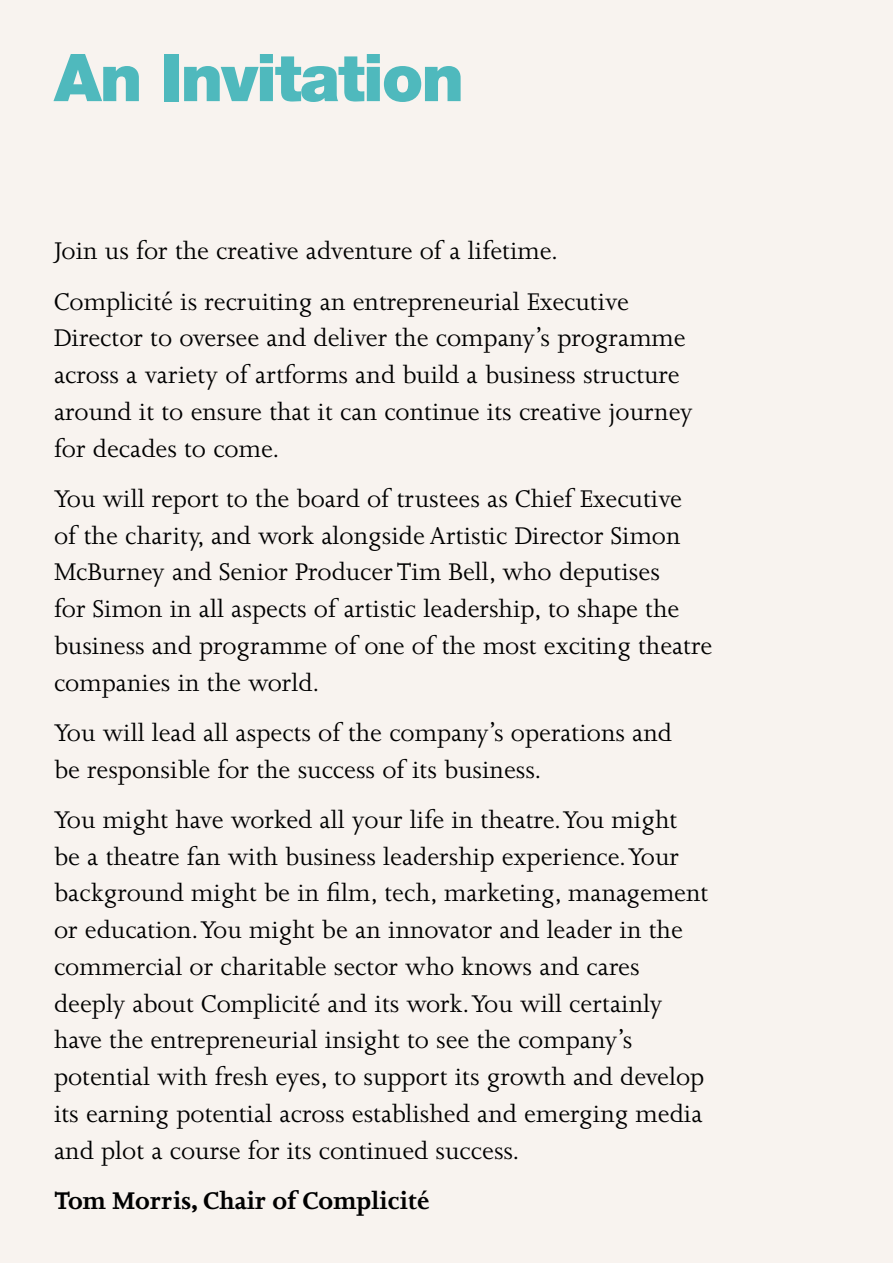
<style>
.page{position:relative;width:893px;height:1263px;background:#f8f3ef}
.page>*{position:absolute;margin:0;border:0;box-sizing:border-box;transform-origin:0 0}
.t1{font:900 66px "Helvetica Neue LT Std";letter-spacing:-.03em;color:#4fb9bd}
.t2{font:27.75px/36.8px "Joanna MT Std";color:#000}
.t3{font:700 27.75px "Joanna MT Std";color:#000}
</style>
<div class="page">
<h1 class="t1" style="left:54px;top:38px;width:412px">An Invitation</h1>
<p class="t2" style="left:54px;top:226px;width:576px;line-height:50.2px">Join us for the creative adventure of a lifetime.<br>Complicité is recruiting an entrepreneurial Executive</p>
<p class="t2" style="left:54px;top:320px;width:640px">Director to oversee and deliver the company’s programme across a variety of artforms and build a business structure around it to ensure that it can continue its creative journey for decades to come.</p>
<p class="t2" style="left:54px;top:480px;width:660px">You will report to the board of trustees as Chief Executive<br>of the charity, and work alongside Artistic Director Simon McBurney and Senior Producer Tim Bell, who deputises<br>for Simon in all aspects of artistic leadership, to shape the business and programme of one of the most exciting theatre companies in the world.</p>
<p class="t2" style="left:54px;top:714px;width:620px">You will lead all aspects of the company’s operations and be responsible for the success of its business.</p>
<p class="t2" style="left:54px;top:801px;width:656px">You might have worked all your life in theatre. You might be a theatre fan with business leadership experience. Your background might be in film, tech, marketing, management or education. You might be an innovator and leader in the commercial or charitable sector who knows and cares deeply about Complicité and its work. You will certainly have the entrepreneurial insight to see the company’s potential with fresh eyes, to support its growth and develop its earning potential across established and emerging media and plot a course for its continued success.</p>
<p class="t3" style="left:54px;top:1185px;width:377px">Tom Morris, Chair of Complicité</p>
</div>
